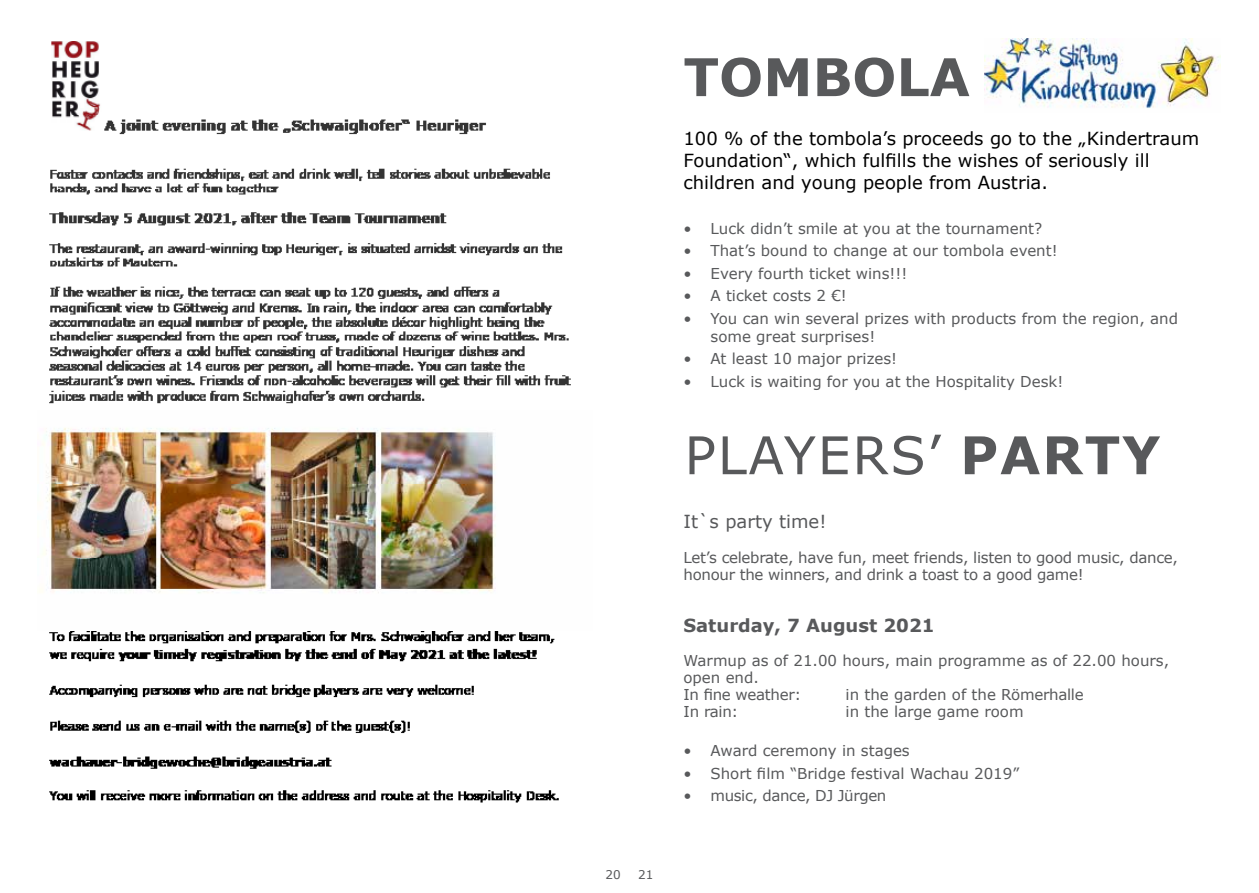
<style>
.page{position:relative;width:1259px;height:893px;background:#fff}
.page>*{position:absolute;margin:0;border:0;box-sizing:border-box;transform-origin:0 0}
.t1{font:52.05px "Verdana";letter-spacing:.035em;color:#58595b}
.t2{font:700 52.05px "Verdana";color:#58595b}
.t3{font:18px/21.6px "Verdana";color:#000}
.t4{font:700 18px "Verdana";color:#58595b}
.t5{font:18px "Verdana";color:#58595b}
.t6{font:15px/17.2px "Verdana";color:#58595b}
.t7{font:15px/17.2px "Verdana";letter-spacing:-.02em;color:#58595b}
.t8{font:15px "Verdana";letter-spacing:-.025em;color:#58595b}
.t9{font:12px "Verdana";color:#58595b}
.s1{font-weight:700}
</style>
<div class="page">
<img style="left:43px;top:42px;width:528px;height:761px">
<img style="left:984px;top:39px;width:236px;height:69px">
<p class="t9" style="left:605px;top:866px;width:17px">20</p>
<p class="t9" style="left:638px;top:866px;width:17px">21</p>
<h1 class="t2" style="left:683px;top:40px;width:288px">TOMBOLA</h1>
<p class="t3" style="left:683px;top:128px;width:517px">100 % of the tombola’s proceeds go to the „Kindertraum<br>Foundation“, which fulfills the wishes of seriously ill children and young people from Austria.</p>
<p class="t6" style="left:683px;top:219px;width:360px">• Luck didn’t smile at you at the tournament?</p>
<p class="t6" style="left:683px;top:242px;width:375px">• That’s bound to change at our tombola event!</p>
<p class="t6" style="left:683px;top:264px;width:225px">• Every fourth ticket wins!!!</p>
<p class="t6" style="left:683px;top:287px;width:165px">• A ticket costs 2 €!</p>
<p class="t6" style="left:710px;top:309px;width:469px;line-height:18px;text-indent:-27px">• You can win several prizes with products from the region, and some great surprises!</p>
<p class="t6" style="left:683px;top:350px;width:215px">• At least 10 major prizes!</p>
<p class="t6" style="left:683px;top:372px;width:381px">• Luck is waiting for you at the Hospitality Desk!</p>
<h1 class="t1" style="left:684px;top:419px;width:477px">PLAYERS’ <span class="s1">PARTY</span></h1>
<p class="t5" style="left:683px;top:509px;width:144px">It`s party time!</p>
<p class="t7" style="left:683px;top:549px;width:496px">Let’s celebrate, have fun, meet friends, listen to good music, dance, honour the winners, and drink a toast to a good game!</p>
<p class="t4" style="left:683px;top:612px;width:253px">Saturday, 7 August 2021</p>
<p class="t6" style="left:683px;top:651px;width:487px">Warmup as of 21.00 hours, main programme as of 22.00 hours, open end.<br>In fine weather:</p>
<p class="t6" style="left:845px;top:686px;width:240px">in the garden of the Römerhalle</p>
<p class="t6" style="left:683px;top:703px;width:56px">In rain:</p>
<p class="t6" style="left:845px;top:703px;width:179px">in the large game room</p>
<p class="t6" style="left:683px;top:742px;width:228px">• Award ceremony in stages</p>
<p class="t6" style="left:683px;top:765px;width:337px">• Short film “Bridge festival Wachau 2019”</p>
<p class="t8" style="left:683px;top:785px;width:204px">• music, dance, DJ Jürgen</p>
</div>
